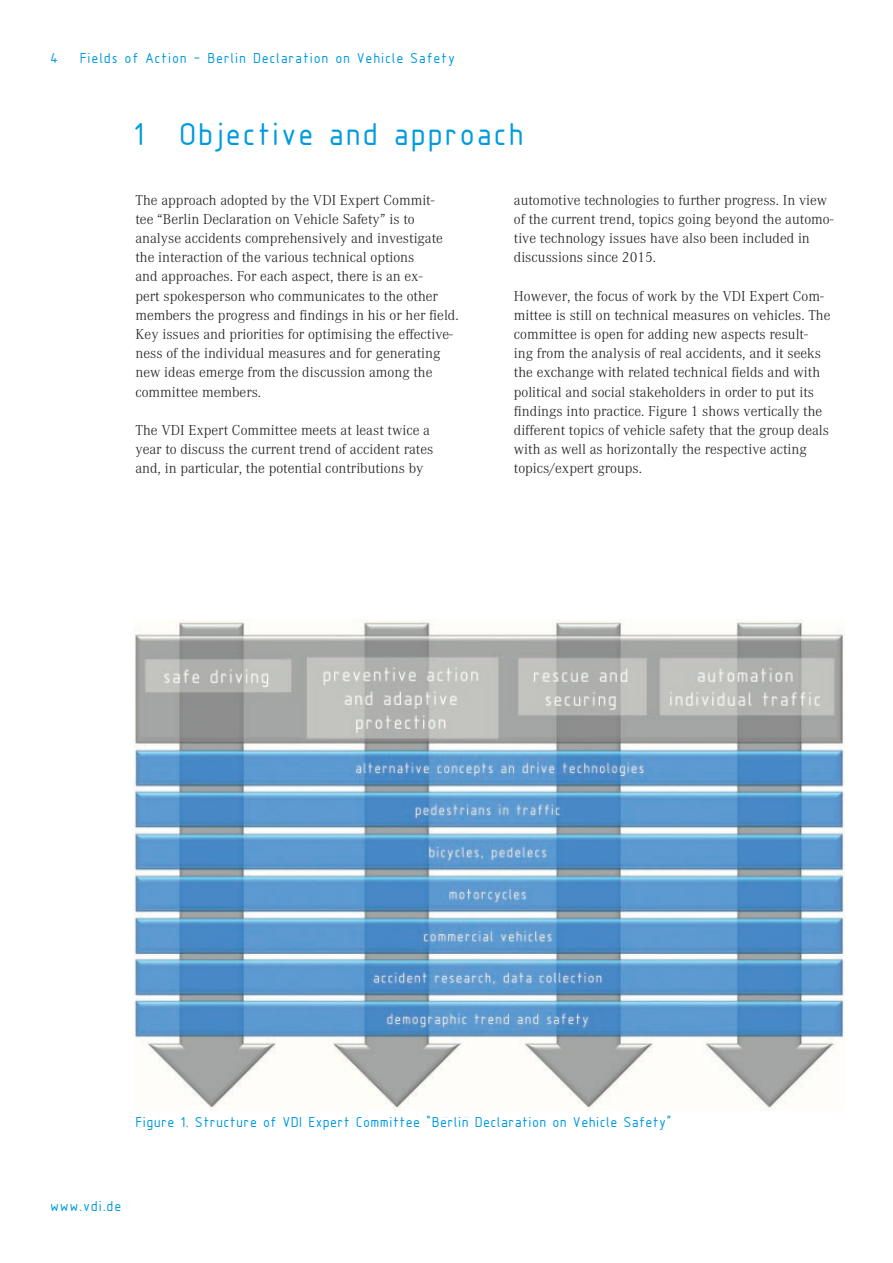
<style>
.page{position:relative;width:893px;height:1263px;background:#fff}
.page>*{position:absolute;margin:0;border:0;box-sizing:border-box;transform-origin:0 0}
.t1{font:33px "Isonorm 3098 LW20";color:#009bde}
.t2{font:300 15px/19.2px "Corporate A";color:#231f20}
.t3{font:15px "Isonorm 3098 LW20";letter-spacing:-.025em;color:#009bde}
.t4{font:15px "Isonorm 3098 LW20";color:#009bde}
</style>
<div class="page">
<img style="left:133px;top:620px;width:711px;height:491px">
<p class="t3" style="left:51px;top:50px;width:10px">4</p>
<p class="t4" style="left:81px;top:50px;width:377px">Fields of Action – Berlin Declaration on Vehicle Safety</p>
<h1 class="t1" style="left:135px;top:118px;width:394px">1 Objective and approach</h1>
<p class="t2" style="left:135px;top:191px;width:325px">The approach adopted by the VDI Expert Commit-<br>tee “Berlin Declaration on Vehicle Safety” is to analyse accidents comprehensively and investigate the interaction of the various technical options<br>and approaches. For each aspect, there is an ex-<br>pert spokesperson who communicates to the other members the progress and findings in his or her field.<br>Key issues and priorities for optimising the effective&shy;ness of the individual measures and for generating new ideas emerge from the discussion among the committee members.</p>
<p class="t2" style="left:135px;top:421px;width:300px">The VDI Expert Committee meets at least twice a year to discuss the current trend of accident rates and, in particular, the potential contributions by</p>
<p class="t2" style="left:514px;top:191px;width:321px">automotive technologies to further progress. In view of the current trend, topics going beyond the automo&shy;tive technology issues have also been included in discussions since 2015.</p>
<p class="t2" style="left:514px;top:286px;width:318px">However, the focus of work by the VDI Expert Com&shy;mittee is still on technical measures on vehicles. The committee is open for adding new aspects result&shy;ing from the analysis of real accidents, and it seeks the exchange with related technical fields and with political and social stakeholders in order to put its findings into practice. Figure 1 shows vertically the different topics of vehicle safety that the group deals with as well as horizontally the respective acting topics/expert groups.</p>
<p class="t3" style="left:136px;top:1114px;width:539px">Figure 1. Structure of VDI Expert Committee “Berlin Declaration on Vehicle Safety”</p>
<p class="t3" style="left:51px;top:1198px;width:74px">www.vdi.de</p>
</div>
